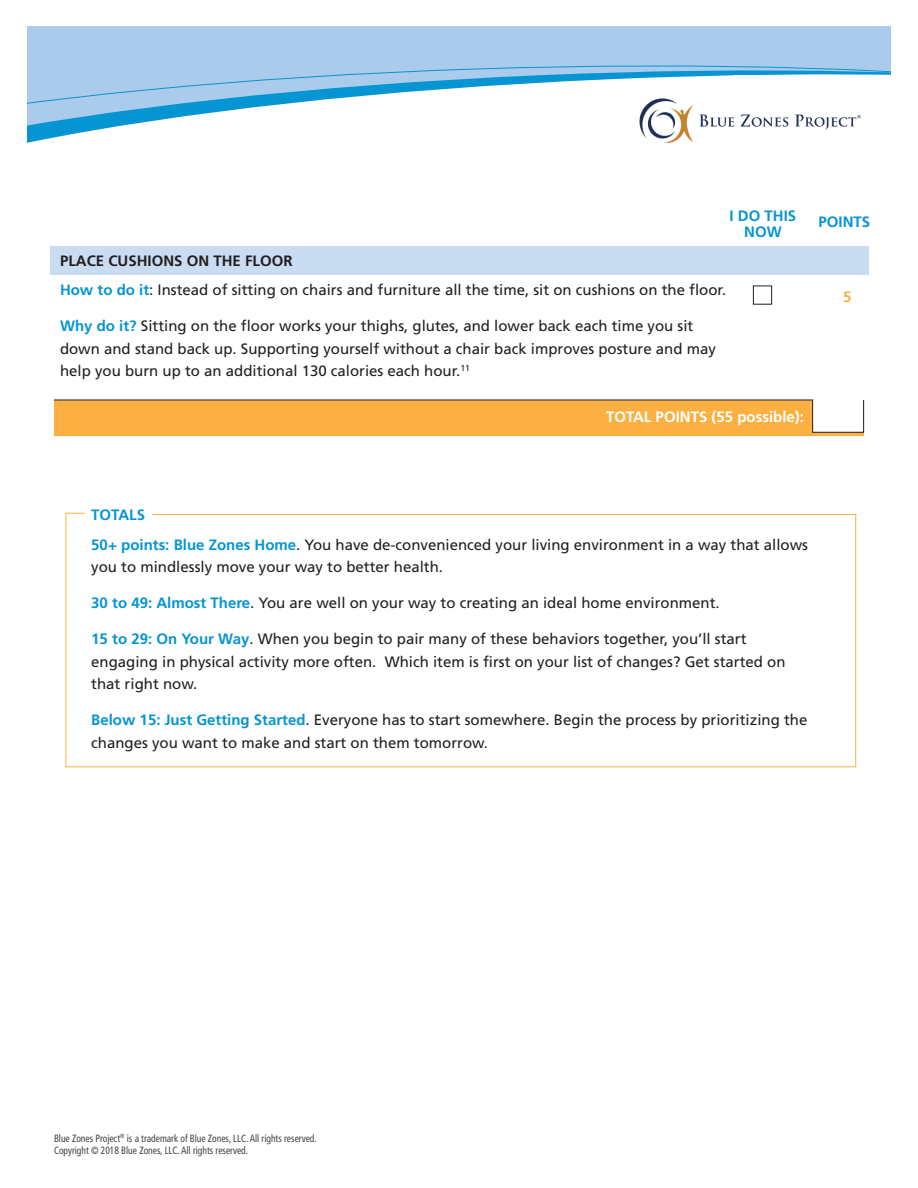
<style>
.page{position:relative;width:918px;height:1188px;background:#fff}
.page>*{position:absolute;margin:0;border:0;box-sizing:border-box;transform-origin:0 0}
.Body_Copy{font:15px/22.5px "Frutiger LT Std";color:#231f20}
.Body_Copy-2{font:700 15px "Frutiger LT Std";color:#fff}
.Numbered_List_Heads{font:700 15px "Frutiger LT Std";color:#231f20}
.CHART_HEADS{font:700 15px/16.5px "Frutiger LT Std";color:#0695d3;text-align:center}
.Numbered_List_Heads-2{font:700 15px "Frutiger LT Std";color:#0695d3}
.t1{font:700 15px "Frutiger LT Std";color:#fbb041}
.t2{font:condensed 10.5px/12.6px "Frutiger LT Std";color:#414142;scale:.9 1}
.s1{font-weight:700;color:#0695d3}
</style>
<div class="page">
<div style="left:27px;top:26px;width:864px;height:219px;background:#aacbeb"></div>
<svg style="left:27px;top:65px;width:864px;height:210px;fill:#fff"></svg>
<div style="left:27px;top:144px;width:203px;height:280px;background:#fff"></div>
<div style="left:735px;top:76px;width:156px;height:280px;background:#fff"></div>
<div style="left:54px;top:400px;width:810px;height:36px;background:#fbb041"></div>
<hr style="left:54px;top:400px;width:759px;height:1px;background:#231f20">
<svg style="left:65px;top:512px;width:791px;height:256px"></svg>
<div style="left:812px;top:400px;width:52px;height:33px;background:#fff;border:1px solid #231f20"></div>
<div style="left:50px;top:246px;width:819px;height:28px;background:#c9dcf2"></div>
<div style="left:753px;top:286px;width:19px;height:18px;border:1px solid #231f20"></div>
<img style="left:625px;top:83px;width:236px;height:82px">
<p class="CHART_HEADS" style="left:730px;top:207px;width:68px">I DO THIS<br>NOW</p>
<p class="CHART_HEADS" style="left:819px;top:213px;width:53px">POINTS</p>
<p class="Numbered_List_Heads" style="left:60px;top:252px;width:234px">PLACE CUSHIONS ON THE FLOOR</p>
<p class="Body_Copy" style="left:60px;top:279px;width:668px"><span class="s1">How to do it</span>: Instead of sitting on chairs and furniture all the time, sit on cushions on the floor.</p>
<p class="Body_Copy" style="left:60px;top:315px;width:657px"><span class="s1">Why do it?</span> Sitting on the floor works your thighs, glutes, and lower back each time you sit down and stand back up. Supporting yourself without a chair back improves posture and may help you burn up to an additional 130 calories each hour.<sup>11</sup></p>
<p class="Body_Copy-2" style="left:606px;top:408px;width:200px">TOTAL POINTS (55 possible):</p>
<p class="Numbered_List_Heads-2" style="left:91px;top:506px;width:55px">TOTALS</p>
<p class="Body_Copy" style="left:91px;top:533px;width:718px"><span class="s1">50+ points: Blue Zones Home</span>. You have de-convenienced your living environment in a way that allows you to mindlessly move your way to better health.</p>
<p class="Body_Copy" style="left:91px;top:592px;width:630px"><span class="s1">30 to 49: Almost There</span>. You are well on your way to creating an ideal home environment.</p>
<p class="Body_Copy" style="left:91px;top:628px;width:696px"><span class="s1">15 to 29: On Your Way</span>. When you begin to pair many of these behaviors together, you’ll start engaging in physical activity more often. Which item is first on your list of changes? Get started on that right now.</p>
<p class="Body_Copy" style="left:91px;top:709px;width:718px"><span class="s1">Below 15: Just Getting Started</span>. Everyone has to start somewhere. Begin the process by prioritizing the changes you want to make and start on them tomorrow.</p>
<p class="t1" style="left:843px;top:288px;width:10px">5</p>
<p class="t2" style="left:54px;top:1132px;width:293px">Blue Zones Project<sup>®</sup> is a trademark of Blue Zones, LLC. All rights reserved.<br>Copyright © 2018 Blue Zones, LLC. All rights reserved.</p>
</div>
